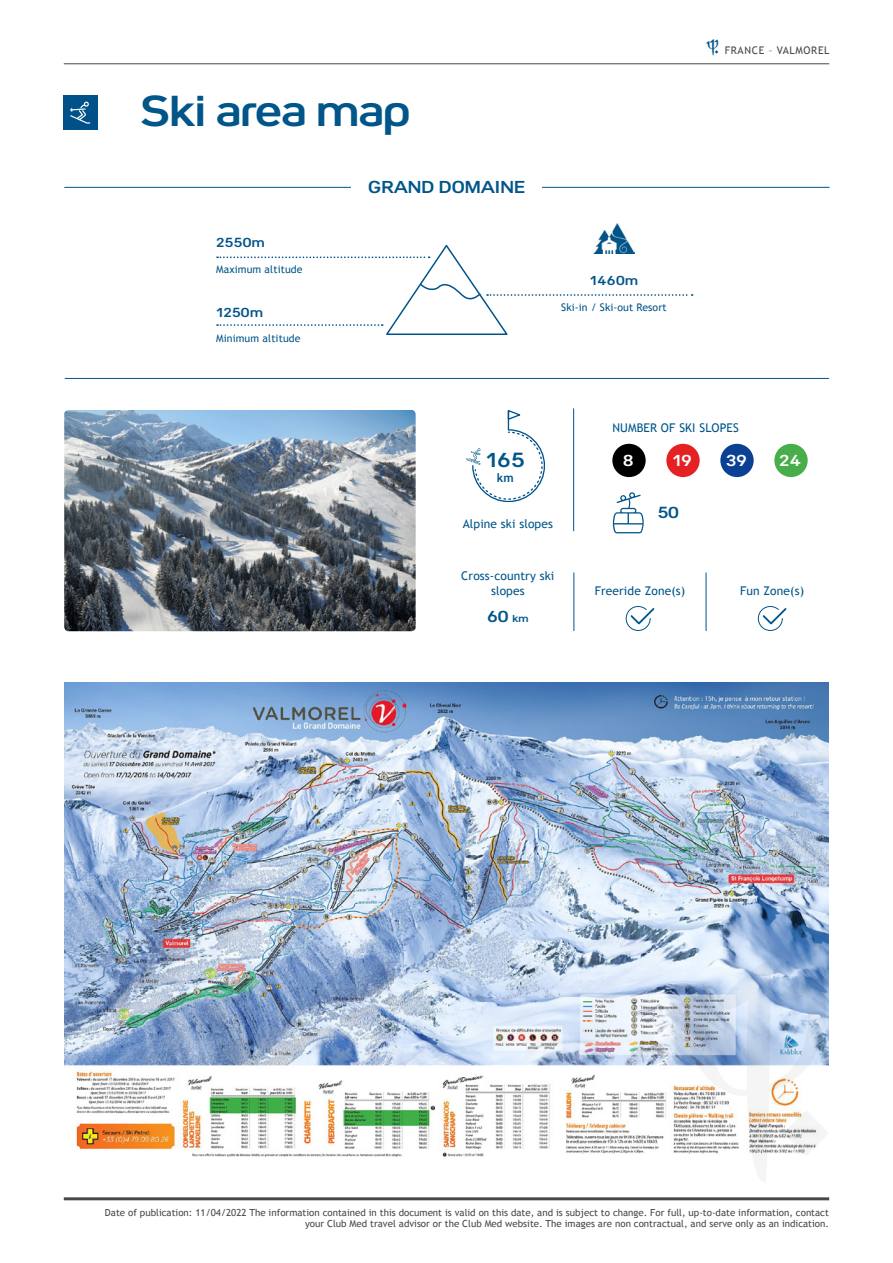
<style>
.page{position:relative;width:893px;height:1263px;background:#fff}
.page>*{position:absolute;margin:0;border:0;box-sizing:border-box;transform-origin:0 0}
.t1{font:45px "Happiness V TTF";letter-spacing:-.02em;color:#005589}
.t2{font:21px "Happiness Beta New";color:#005589}
.t3{font:18px "Happiness Beta New";letter-spacing:.01em;color:#005589}
.t4{font:16.5px "Happiness Beta New";color:#fff}
.t5{font:16.5px "Happiness Beta New";color:#005589}
.t6{font:13.5px "Happiness Beta New";letter-spacing:.01em;color:#005589}
.t7{font:12px/15px "Trebuchet MS";letter-spacing:.01em;color:#005589;text-align:center}
.t8{font:700 12px "Trebuchet MS";color:#005589}
.t9{font:10.5px "Trebuchet MS";letter-spacing:.01em;color:#005589}
.t10{font:10.5px "Trebuchet MS";letter-spacing:.06em;color:#484847}
.t11{font:9.75px/10.5px "Trebuchet MS";color:#484847;text-align:right}
.s1{font-family:"Trident";font-size:20.25px;color:#005589}
.s2{font-size:10.5px}
</style>
<div class="page">
<hr style="left:64px;top:63px;width:765px;height:1px;background:#484847">
<hr style="left:64px;top:1197px;width:765px;height:3px;background:#484847">
<svg style="left:625px;top:606px;width:29px;height:25px"></svg>
<svg style="left:758px;top:606px;width:29px;height:25px"></svg>
<hr style="left:65px;top:187px;width:764px;height:1px;background:#00548a">
<img style="left:64px;top:682px;width:765px;height:475px">
<div style="left:64px;top:96px;width:34px;height:34px;background:#005188"></div>
<svg style="left:70px;top:102px;width:20px;height:22px"></svg>
<div style="left:351px;top:171px;width:191px;height:31px;background:#fff"></div>
<img style="left:64px;top:410px;width:352px;height:221px">
<svg style="left:217px;top:244px;width:476px;height:91px"></svg>
<hr style="left:65px;top:378px;width:764px;height:1px;background:#00548a">
<hr style="left:573px;top:409px;width:1px;height:122px;background:#00548a">
<img style="left:593px;top:224px;width:42px;height:30px">
<hr style="left:573px;top:573px;width:1px;height:58px;background:#00548a">
<hr style="left:706px;top:573px;width:1px;height:58px;background:#00548a">
<svg style="left:613px;top:492px;width:31px;height:41px"></svg>
<svg style="left:466px;top:410px;width:79px;height:92px"></svg>
<div style="left:612px;top:444px;width:34px;height:33px;background:#000;border-radius:50%"></div>
<div style="left:666px;top:444px;width:34px;height:33px;background:#e52223;border-radius:50%"></div>
<div style="left:720px;top:444px;width:34px;height:33px;background:#0b4195;border-radius:50%"></div>
<div style="left:774px;top:444px;width:34px;height:33px;background:#48ae4a;border-radius:50%"></div>
<svg style="left:667px;top:961px;width:162px;height:196px"></svg>
<h1 class="t1" style="left:140px;top:83px;width:272px">Ski area map</h1>
<h3 class="t6" style="left:216px;top:235px;width:50px">2550m</h3>
<p class="t9" style="left:216px;top:263px;width:88px">Maximum altitude</p>
<h3 class="t6" style="left:216px;top:304px;width:48px">1250m</h3>
<p class="t9" style="left:216px;top:332px;width:86px">Minimum altitude</p>
<h3 class="t3" style="left:368px;top:175px;width:158px">GRAND DOMAINE</h3>
<h3 class="t6" style="left:590px;top:272px;width:50px">1460m</h3>
<p class="t9" style="left:561px;top:301px;width:107px">Ski-in / Ski-out Resort</p>
<p class="t10" style="left:705px;top:44px;width:126px"><span class="s1">∑</span> FRANCE – VALMOREL</p>
<h2 class="t2" style="left:486px;top:447px;width:41px">165</h2>
<p class="t8" style="left:497px;top:471px;width:19px">km</p>
<p class="t7" style="left:463px;top:516px;width:92px">Alpine ski slopes</p>
<p class="t7" style="left:461px;top:568px;width:95px">Cross-country ski slopes</p>
<h3 class="t5" style="left:487px;top:606px;width:43px">60 <span class="s2">km</span></h3>
<p class="t7" style="left:612px;top:420px;width:128px">NUMBER OF SKI SLOPES</p>
<h3 class="t4" style="left:623px;top:450px;width:12px">8</h3>
<h3 class="t4" style="left:673px;top:450px;width:20px">19</h3>
<h3 class="t4" style="left:726px;top:450px;width:22px">39</h3>
<h3 class="t4" style="left:779px;top:450px;width:23px">24</h3>
<h3 class="t5" style="left:657px;top:503px;width:23px">50</h3>
<p class="t7" style="left:595px;top:583px;width:92px">Freeride Zone(s)</p>
<p class="t7" style="left:740px;top:583px;width:66px">Fun Zone(s)</p>
<p class="t11" style="left:105px;top:1207px;width:726px">Date of publication: 11/04/2022 The information contained in this document is valid on this date, and is subject to change. For full, up-to-date information, contact your Club Med travel advisor or the Club Med website. The images are non contractual, and serve only as an indication.</p>
</div>
